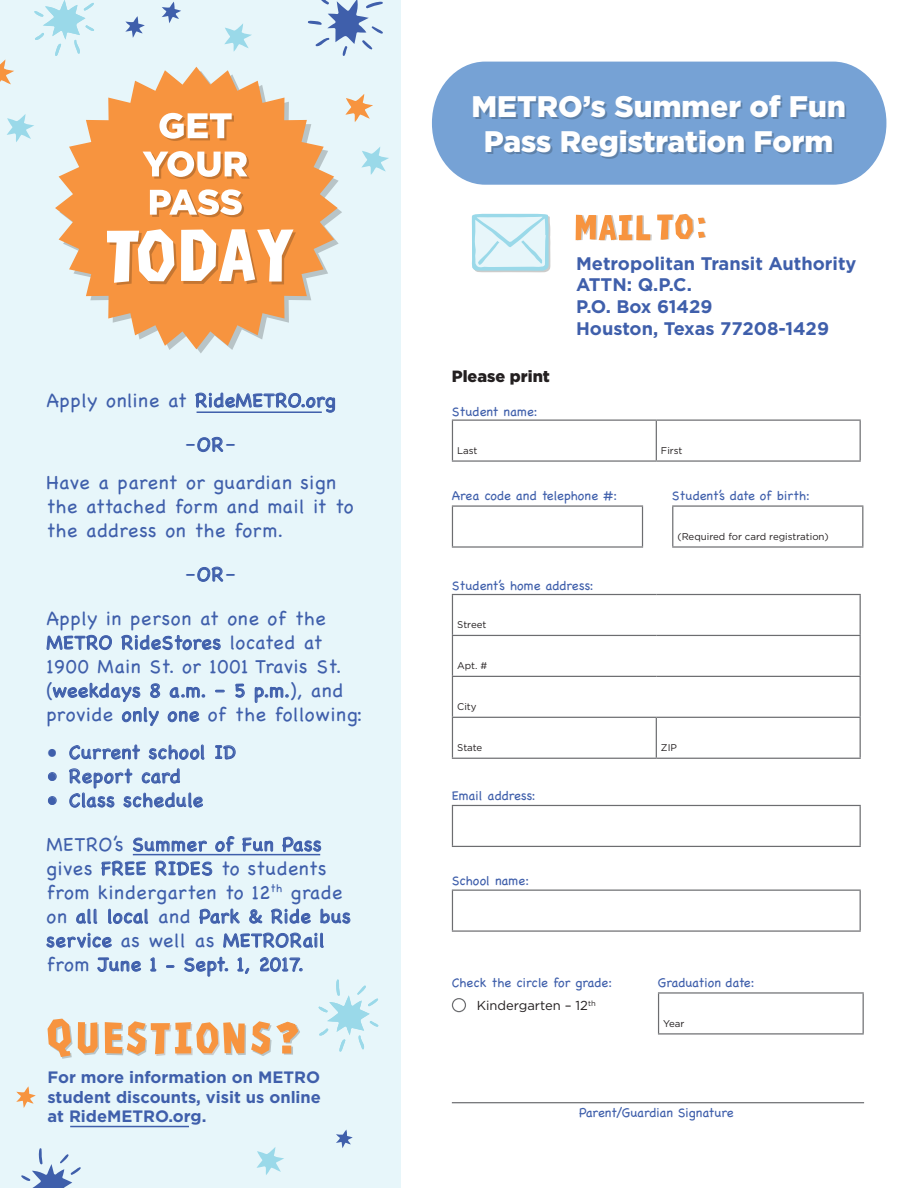
<style>
.page{position:relative;width:918px;height:1188px;background:#fff}
.page>*{position:absolute;margin:0;border:0;box-sizing:border-box;transform-origin:0 0}
.t1{font:900 29.7px/34.8px "Gotham";color:#fff;text-align:center}
.t2{font:19.5px/24px "Chalkboard";letter-spacing:.03em;color:#3f5fab}
.t3{font:700 18.3px/21.9px "Gotham";color:#3f5fab}
.t4{font:700 16.5px/19.8px "Gotham";color:#3f5fab;text-align:justify}
.t5{font:900 16.2px "Gotham";color:#231f20}
.t6{font:13.05px "Chalkboard";color:#3f5fab}
.t7{font:13.05px "Gotham";color:#231f20}
.t8{font:9.75px "Gotham";color:#231f20}
</style>
<div class="page">
<div style="left:0;top:0;width:401px;height:1188px;background:#e7f6fa"></div>
<div style="left:432px;top:62px;width:454px;height:123px;background:#76a2d5"></div>
<svg style="left:308px;top:0;width:75px;height:56px"></svg>
<svg style="left:21px;top:1148px;width:60px;height:40px"></svg>
<svg style="left:336px;top:1130px;width:17px;height:18px"></svg>
<svg style="left:224px;top:23px;width:28px;height:29px"></svg>
<svg style="left:162px;top:2px;width:19px;height:21px"></svg>
<svg style="left:318px;top:979px;width:61px;height:73px"></svg>
<svg style="left:7px;top:114px;width:27px;height:28px"></svg>
<svg style="left:16px;top:1086px;width:20px;height:22px"></svg>
<svg style="left:0;top:59px;width:14px;height:26px"></svg>
<svg style="left:345px;top:94px;width:28px;height:28px"></svg>
<svg style="left:361px;top:147px;width:28px;height:28px"></svg>
<svg style="left:34px;top:0;width:60px;height:56px"></svg>
<svg style="left:125px;top:16px;width:20px;height:22px"></svg>
<svg style="left:471px;top:214px;width:79px;height:58px;background:#d0ecf3"></svg>
<svg style="left:256px;top:1147px;width:28px;height:28px"></svg>
<svg style="left:195px;top:392px;width:140px;height:21px"></svg>
<svg style="left:197px;top:436px;width:27px;height:16px"></svg>
<svg style="left:197px;top:566px;width:27px;height:16px"></svg>
<svg style="left:46px;top:634px;width:66px;height:16px"></svg>
<svg style="left:121px;top:634px;width:100px;height:17px"></svg>
<svg style="left:169px;top:686px;width:37px;height:12px"></svg>
<svg style="left:215px;top:689px;width:10px;height:4px"></svg>
<svg style="left:235px;top:683px;width:10px;height:15px"></svg>
<svg style="left:254px;top:686px;width:35px;height:17px"></svg>
<svg style="left:52px;top:682px;width:109px;height:45px"></svg>
<svg style="left:167px;top:711px;width:33px;height:12px"></svg>
<svg style="left:69px;top:744px;width:71px;height:16px"></svg>
<svg style="left:148px;top:744px;width:57px;height:16px"></svg>
<svg style="left:215px;top:745px;width:21px;height:15px"></svg>
<svg style="left:48px;top:772px;width:9px;height:9px"></svg>
<svg style="left:48px;top:796px;width:9px;height:9px"></svg>
<svg style="left:69px;top:768px;width:134px;height:40px"></svg>
<svg style="left:133px;top:837px;width:74px;height:15px"></svg>
<svg style="left:215px;top:836px;width:20px;height:16px"></svg>
<svg style="left:242px;top:837px;width:32px;height:15px"></svg>
<svg style="left:282px;top:836px;width:40px;height:16px"></svg>
<svg style="left:101px;top:860px;width:45px;height:16px"></svg>
<svg style="left:155px;top:860px;width:58px;height:16px"></svg>
<svg style="left:76px;top:908px;width:22px;height:16px"></svg>
<svg style="left:108px;top:908px;width:41px;height:16px"></svg>
<svg style="left:46px;top:932px;width:66px;height:16px"></svg>
<svg style="left:199px;top:908px;width:152px;height:40px"></svg>
<svg style="left:97px;top:957px;width:44px;height:15px"></svg>
<svg style="left:150px;top:957px;width:7px;height:15px"></svg>
<svg style="left:166px;top:965px;width:9px;height:3px"></svg>
<svg style="left:184px;top:956px;width:45px;height:21px"></svg>
<svg style="left:237px;top:957px;width:13px;height:17px"></svg>
<svg style="left:260px;top:957px;width:43px;height:15px"></svg>
<svg style="left:48px;top:1019px;width:24px;height:40px"></svg>
<svg style="left:78px;top:1022px;width:21px;height:33px"></svg>
<svg style="left:105px;top:1021px;width:195px;height:35px"></svg>
<div style="left:282px;top:1046px;width:9px;height:8px;background:#f7943f;border:1px solid #f7943f"></div>
<svg style="left:55px;top:67px;width:283px;height:282px;fill:#f7943f"></svg>
<svg style="left:107px;top:229px;width:189px;height:56px;background:#f5c69e"></svg>
<hr style="left:452px;top:420px;width:204px;height:1px;background:#6c6d70">
<hr style="left:452px;top:421px;width:1px;height:39px;background:#6c6d70">
<hr style="left:656px;top:420px;width:205px;height:1px;background:#6c6d70">
<hr style="left:656px;top:421px;width:1px;height:39px;background:#6c6d70">
<hr style="left:860px;top:421px;width:1px;height:39px;background:#6c6d70">
<hr style="left:452px;top:460px;width:204px;height:2px;background:#6c6d70">
<hr style="left:656px;top:460px;width:205px;height:2px;background:#6c6d70">
<hr style="left:452px;top:890px;width:409px;height:1px;background:#6c6d70">
<hr style="left:452px;top:891px;width:1px;height:39px;background:#6c6d70">
<hr style="left:860px;top:891px;width:1px;height:39px;background:#6c6d70">
<hr style="left:452px;top:930px;width:409px;height:2px;background:#6c6d70">
<hr style="left:452px;top:594px;width:204px;height:1px;background:#6c6d70">
<hr style="left:452px;top:595px;width:1px;height:40px;background:#6c6d70">
<hr style="left:656px;top:594px;width:205px;height:1px;background:#6c6d70">
<hr style="left:860px;top:595px;width:1px;height:40px;background:#6c6d70">
<hr style="left:452px;top:635px;width:204px;height:1px;background:#6c6d70">
<hr style="left:452px;top:636px;width:1px;height:40px;background:#6c6d70">
<hr style="left:656px;top:635px;width:205px;height:1px;background:#6c6d70">
<hr style="left:860px;top:636px;width:1px;height:40px;background:#6c6d70">
<hr style="left:452px;top:676px;width:204px;height:1px;background:#6c6d70">
<hr style="left:452px;top:677px;width:1px;height:40px;background:#6c6d70">
<hr style="left:656px;top:676px;width:205px;height:1px;background:#6c6d70">
<hr style="left:860px;top:677px;width:1px;height:40px;background:#6c6d70">
<hr style="left:452px;top:717px;width:204px;height:1px;background:#6c6d70">
<hr style="left:452px;top:718px;width:1px;height:40px;background:#6c6d70">
<hr style="left:656px;top:717px;width:205px;height:1px;background:#6c6d70">
<hr style="left:656px;top:718px;width:1px;height:40px;background:#6c6d70">
<hr style="left:860px;top:718px;width:1px;height:40px;background:#6c6d70">
<hr style="left:452px;top:758px;width:204px;height:1px;background:#6c6d70">
<hr style="left:656px;top:758px;width:205px;height:1px;background:#6c6d70">
<hr style="left:452px;top:505px;width:191px;height:2px;background:#6c6d70">
<hr style="left:452px;top:507px;width:1px;height:39px;background:#6c6d70">
<hr style="left:642px;top:507px;width:1px;height:39px;background:#6c6d70">
<hr style="left:452px;top:546px;width:191px;height:2px;background:#6c6d70">
<hr style="left:672px;top:505px;width:191px;height:2px;background:#6c6d70">
<hr style="left:672px;top:507px;width:1px;height:39px;background:#6c6d70">
<hr style="left:862px;top:507px;width:1px;height:39px;background:#6c6d70">
<hr style="left:672px;top:546px;width:191px;height:2px;background:#6c6d70">
<hr style="left:658px;top:992px;width:206px;height:2px;background:#6c6d70">
<hr style="left:658px;top:994px;width:1px;height:39px;background:#6c6d70">
<hr style="left:863px;top:994px;width:1px;height:39px;background:#6c6d70">
<hr style="left:658px;top:1033px;width:206px;height:2px;background:#6c6d70">
<div style="left:452px;top:998px;width:14px;height:14px;border:1px solid #6c6d70;border-radius:50%"></div>
<hr style="left:452px;top:1102px;width:412px;height:1px;background:#6c6d70">
<hr style="left:452px;top:805px;width:409px;height:1px;background:#6c6d70">
<hr style="left:452px;top:806px;width:1px;height:40px;background:#6c6d70">
<hr style="left:860px;top:806px;width:1px;height:40px;background:#6c6d70">
<hr style="left:452px;top:846px;width:409px;height:1px;background:#6c6d70">
<svg style="left:576px;top:214px;width:130px;height:26px"></svg>
<svg style="left:159px;top:113px;width:75px;height:28px;background:#f1c39c"></svg>
<svg style="left:143px;top:151px;width:107px;height:28px;background:#f3c39b"></svg>
<svg style="left:150px;top:189px;width:94px;height:28px;background:#f2c7a3"></svg>
<hr style="left:70px;top:1126px;width:119px;height:1px;background:#3f5fab">
<hr style="left:133px;top:854px;width:187px;height:1px;background:#3f5fab">
<hr style="left:197px;top:411px;width:125px;height:2px;background:#3f5fab">
<p class="t2" style="left:46px;top:388px;width:290px">Apply online at RideMETRO.org</p>
<p class="t2" style="left:46px;top:426px;width:291px;line-height:37.5px;text-indent:138px">–OR–<br>Have a parent or guardian sign</p>
<p class="t2" style="left:46px;top:494px;width:308px">the attached form and mail it to the address on the form.</p>
<p class="t2" style="left:184px;top:562px;width:53px">–OR–</p>
<p class="t2" style="left:46px;top:606px;width:318px">Apply in person at one of the<br>METRO RideStores located at<br>1900 Main St. or 1001 Travis St. (weekdays 8 a.m. – 5 p.m.), and provide only one of the following:</p>
<p class="t2" style="left:48px;top:740px;width:190px">• Current school ID</p>
<p class="t2" style="left:48px;top:764px;width:134px">• Report card</p>
<p class="t2" style="left:48px;top:788px;width:157px">• Class schedule</p>
<p class="t2" style="left:46px;top:832px;width:306px">METRO’s Summer of Fun Pass gives FREE RIDES to students from kindergarten to 12<sup>th</sup> grade on all local and Park &amp; Ride bus service as well as METRORail from June 1 - Sept. 1, 2017.</p>
<p class="t4" style="left:48px;top:1067px;width:275px">For more information on METRO student discounts, visit us online at RideMETRO.org.</p>
<h1 class="t1" style="left:471px;top:89px;width:376px">METRO’s Summer of Fun<br>Pass Registration Form</h1>
<p class="t5" style="left:452px;top:365px;width:100px">Please print</p>
<p class="t6" style="left:452px;top:404px;width:87px">Student name:</p>
<p class="t3" style="left:576px;top:252px;width:282px">Metropolitan Transit Authority<br>ATTN: Q.P.C.<br>P.O. Box 61429<br>Houston, Texas 77208-1429</p>
<p class="t8" style="left:457px;top:444px;width:22px">Last</p>
<p class="t8" style="left:661px;top:444px;width:23px">First</p>
<p class="t6" style="left:452px;top:488px;width:167px">Area code and telephone #:</p>
<p class="t6" style="left:672px;top:488px;width:139px">Student’s date of birth:</p>
<p class="t8" style="left:677px;top:530px;width:153px">(Required for card registration)</p>
<p class="t6" style="left:452px;top:578px;width:143px">Student’s home address:</p>
<p class="t8" style="left:457px;top:618px;width:31px">Street</p>
<p class="t8" style="left:457px;top:659px;width:32px">Apt. #</p>
<p class="t8" style="left:457px;top:700px;width:21px">City</p>
<p class="t8" style="left:457px;top:741px;width:27px">State</p>
<p class="t8" style="left:661px;top:741px;width:18px">ZIP</p>
<p class="t6" style="left:452px;top:788px;width:85px">Email address:</p>
<p class="t6" style="left:452px;top:873px;width:79px">School name:</p>
<p class="t6" style="left:452px;top:975px;width:162px">Check the circle for grade:</p>
<p class="t7" style="left:477px;top:997px;width:121px">Kindergarten – 12<sup>th</sup></p>
<p class="t6" style="left:658px;top:975px;width:98px">Graduation date:</p>
<p class="t8" style="left:663px;top:1017px;width:23px">Year</p>
<p class="t6" style="left:579px;top:1105px;width:156px">Parent/Guardian Signature</p>
</div>
